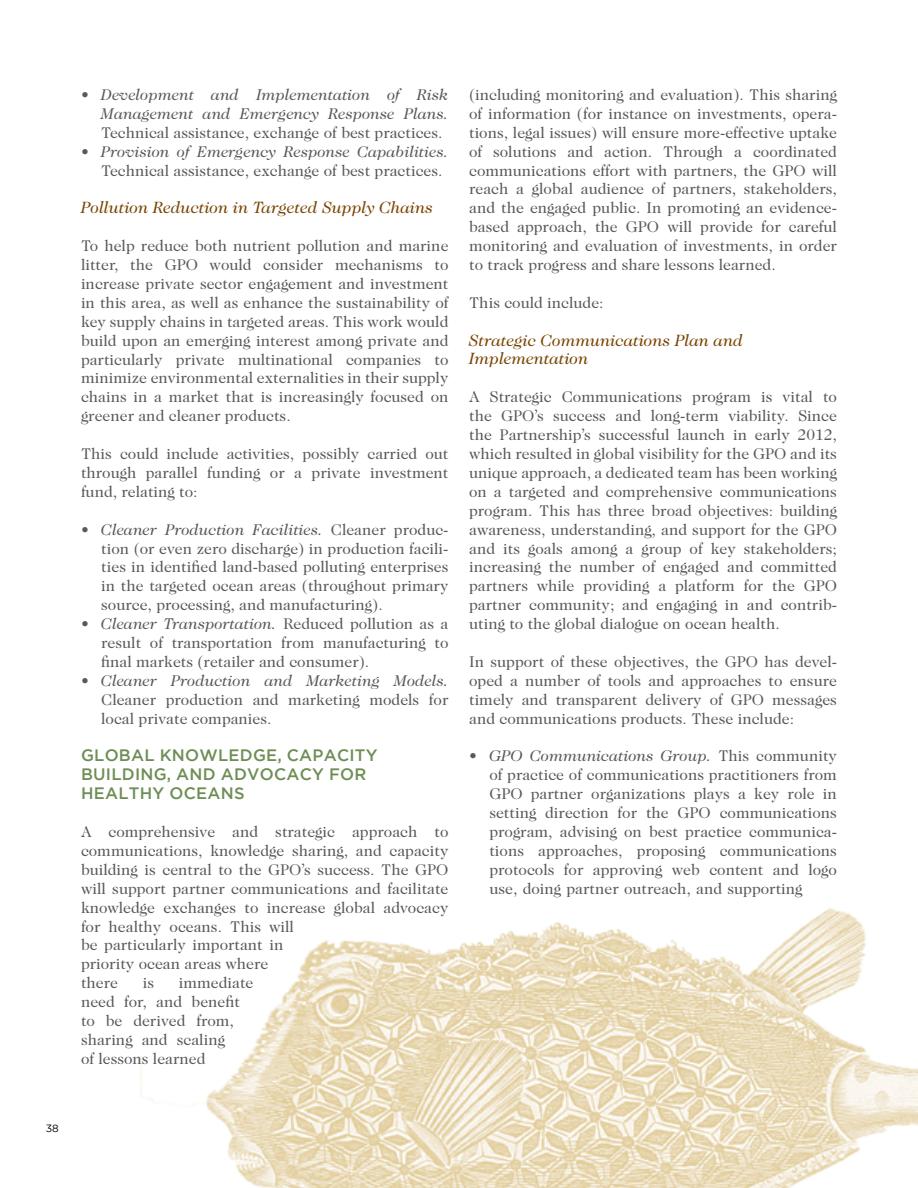
<style>
.page{position:relative;width:918px;height:1188px;background:#fff}
.page>*{position:absolute;margin:0;border:0;box-sizing:border-box;transform-origin:0 0}
.t1{font:italic 16.5px/18.9px "Caslon 224 Std";color:#794400}
.t2{font:500 16.5px/18.9px "Gotham";letter-spacing:.015em;color:#6e8e55}
.t3{font:15.75px/18.9px "Caslon 224 Std";color:#58595b;text-align:justify}
.t4{font:italic 15.75px/18.9px "Caslon 224 Std";color:#58595b;text-align:right}
.t5{font:10.5px "Gotham";color:#000}
.s1{font-style:normal}
.s2{font-style:italic}
</style>
<div class="page">
<img style="left:136px;top:908px;width:782px;height:280px">
<p class="t4" style="left:81px;top:85px;width:369px"><span class="s1">•</span> Development and Implementation of Risk<br>Management and Emergency Response Plans.</p>
<p class="t3" style="left:101px;top:123px;width:343px">Technical assistance, exchange of best practices.</p>
<p class="t3" style="left:101px;top:142px;width:349px;text-indent:-20px">• <span class="s2">Provision of Emergency Response Capabilities.<br></span>Technical assistance, exchange of best practices.</p>
<p class="t1" style="left:81px;top:198px;width:354px">Pollution Reduction in Targeted Supply Chains</p>
<p class="t3" style="left:81px;top:236px;width:369px">To help reduce both nutrient pollution and marine litter, the GPO would consider mechanisms to increase private sector engagement and investment in this area, as well as enhance the sustainability of key supply chains in targeted areas. This work would build upon an emerging interest among private and particularly private multinational companies to minimize environmental externalities in their supply chains in a market that is increasingly focused on greener and cleaner products.</p>
<p class="t3" style="left:81px;top:444px;width:369px">This could include activities, possibly carried out through parallel funding or a private investment fund, relating to:</p>
<p class="t3" style="left:101px;top:520px;width:349px;text-indent:-20px">• <span class="s2">Cleaner Production Facilities.</span> Cleaner produc&shy;tion (or even zero discharge) in production facili&shy;ties in identified land-based polluting enterprises in the targeted ocean areas (throughout primary source, processing, and manufacturing).</p>
<p class="t3" style="left:101px;top:614px;width:349px;text-indent:-20px">• <span class="s2">Cleaner Transportation.</span> Reduced pollution as a result of transportation from manufacturing to final markets (retailer and consumer).</p>
<p class="t3" style="left:101px;top:671px;width:349px;text-indent:-20px">• <span class="s2">Cleaner Production and Marketing Models.<br></span>Cleaner production and marketing models for local private companies.</p>
<p class="t2" style="left:81px;top:746px;width:298px">GLOBAL KNOWLEDGE, CAPACITY<br>BUILDING, AND ADVOCACY FOR<br>HEALTHY OCEANS</p>
<p class="t3" style="left:81px;top:822px;width:369px;text-align:left">A comprehensive and strategic approach to communications, knowledge sharing, and capacity building is central to the GPO’s success. The GPO will support partner communications and facilitate knowledge exchanges to increase global advocacy for healthy oceans. This will<br>be particularly important in<br>priority ocean areas where<br>there</p>
<p class="t3" style="left:81px;top:973px;width:174px;text-align:left;text-indent:98px">immediate need for, and benefit to be derived from, sharing and scaling<br>of lessons learned</p>
<p class="t3" style="left:143px;top:973px;width:13px">is</p>
<p class="t3" style="left:469px;top:85px;width:369px">(including monitoring and evaluation). This sharing of information (for instance on investments, opera&shy;tions, legal issues) will ensure more-effective uptake of solutions and action. Through a coordinated communications effort with partners, the GPO will reach a global audience of partners, stakeholders, and the engaged public. In promoting an evidence&shy;based approach, the GPO will provide for careful monitoring and evaluation of investments, in order to track progress and share lessons learned.</p>
<p class="t3" style="left:469px;top:293px;width:136px">This could include:</p>
<p class="t1" style="left:469px;top:330px;width:276px">Strategic Communications Plan and<br>Implementation</p>
<p class="t3" style="left:469px;top:387px;width:369px">A Strategic Communications program is vital to the GPO’s success and long-term viability. Since the Partnership’s successful launch in early 2012, which resulted in global visibility for the GPO and its unique approach, a dedicated team has been working on a targeted and comprehensive communications program. This has three broad objectives: building awareness, understanding, and support for the GPO and its goals among a group of key stakeholders; increasing the number of engaged and committed partners while providing a platform for the GPO partner community; and engaging in and contrib&shy;uting to the global dialogue on ocean health.</p>
<p class="t3" style="left:469px;top:652px;width:369px">In support of these objectives, the GPO has devel&shy;oped a number of tools and approaches to ensure timely and transparent delivery of GPO messages and communications products. These include:</p>
<p class="t3" style="left:489px;top:746px;width:349px;text-indent:-20px">• <span class="s2">GPO Communications Group.</span> This community of practice of communications practitioners from GPO partner organizations plays a key role in setting direction for the GPO communications program, advising on best practice communica&shy;tions approaches, proposing communications protocols for approving web content and logo use, doing partner outreach, and supporting</p>
<p class="t5" style="left:46px;top:1123px;width:15px">38</p>
</div>
